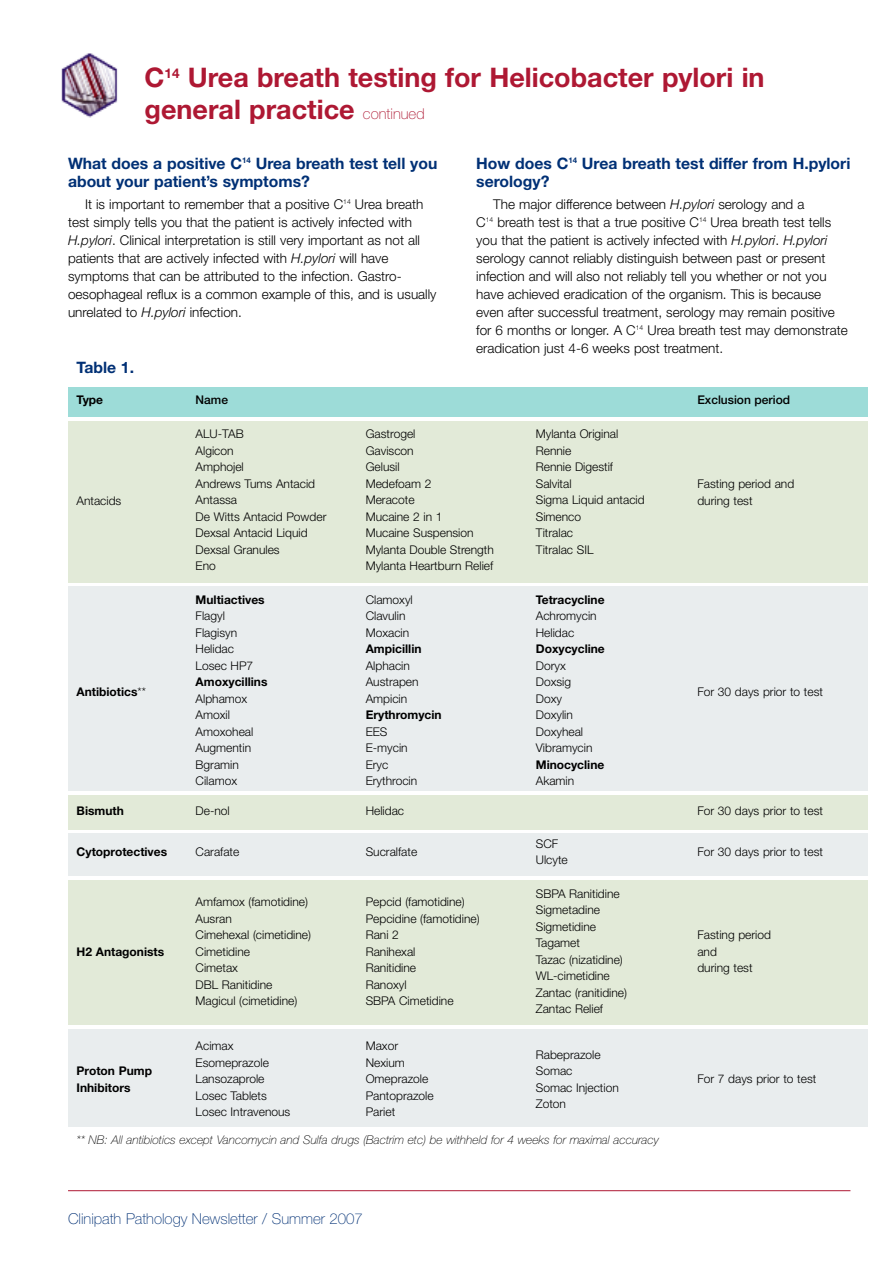
<style>
.page{position:relative;width:893px;height:1263px;background:#fff}
.page>*{position:absolute;margin:0;border:0;box-sizing:border-box;transform-origin:0 0}
.t1{font:700 27px/31.5px "Helvetica Neue";color:#ae1833}
.t2{font:700 15.75px/18px "Helvetica Neue";color:#003075}
.t3{font:100 15px "Helvetica Neue";color:#003075}
.t4{font:300 13.5px/18px "Helvetica Neue";color:#000}
.t5{font:300 12px/16.5px "Helvetica Neue";color:#000}
.t6{font:700 12px/16.5px "Helvetica Neue";color:#000}
.t7{font:italic 100 12px "Helvetica Neue";color:#000}
.t8{font:500 12px "Helvetica Neue";color:#000}
.s1{font-weight:100;font-size:15px}
.s2{font-style:italic}
.s3{font-weight:300}
</style>
<div class="page">
<hr style="left:68px;top:1190px;width:782px;height:1px;background:#ae1833">
<img style="left:61px;top:53px;width:57px;height:65px">
<div style="left:68px;top:387px;width:799px;height:30px;background:#9ddcd8"></div>
<div style="left:68px;top:421px;width:799px;height:162px;background:#e2ead8"></div>
<div style="left:68px;top:587px;width:799px;height:204px;background:#e9edee"></div>
<div style="left:68px;top:795px;width:799px;height:34px;background:#e2ead8"></div>
<div style="left:68px;top:880px;width:799px;height:145px;background:#e2ead8"></div>
<div style="left:68px;top:833px;width:799px;height:43px;background:#e9edee"></div>
<div style="left:68px;top:1029px;width:799px;height:98px;background:#e9edee"></div>
<h1 class="t1" style="left:145px;top:64px;width:622px">C<sup>14</sup> Urea breath testing for Helicobacter pylori in general practice <span class="s1">continued</span></h1>
<h2 class="t2" style="left:68px;top:155px;width:371px">What does a positive C<sup>14</sup> Urea breath test tell you about your patient’s symptoms?</h2>
<p class="t4" style="left:68px;top:197px;width:370px;text-indent:17px">It is important to remember that a positive C<sup>14</sup> Urea breath test simply tells you that the patient is actively infected with <span class="s2">H.pylori</span>. Clinical interpretation is still very important as not all patients that are actively infected with <span class="s2">H.pylori</span> will have symptoms that can be attributed to the infection. Gastro&shy;oesophageal reflux is a common example of this, and is usually unrelated to <span class="s2">H.pylori</span> infection.</p>
<h2 class="t2" style="left:476px;top:155px;width:376px">How does C<sup>14</sup> Urea breath test differ from H.pylori serology?</h2>
<p class="t4" style="left:476px;top:197px;width:373px;text-indent:17px">The major difference between <span class="s2">H.pylori</span> serology and a<br>C<sup>14</sup> breath test is that a true positive C<sup>14</sup> Urea breath test tells you that the patient is actively infected with <span class="s2">H.pylori</span>. <span class="s2">H.pylori </span>serology cannot reliably distinguish between past or present infection and will also not reliably tell you whether or not you have achieved eradication of the organism. This is because even after successful treatment, serology may remain positive for 6 months or longer. A C<sup>14</sup> Urea breath test may demonstrate eradication just 4-6 weeks post treatment.</p>
<h2 class="t2" style="left:77px;top:359px;width:59px">Table 1.</h2>
<p class="t6" style="left:77px;top:393px;width:28px">Type</p>
<p class="t8" style="left:196px;top:395px;width:34px">Name</p>
<p class="t5" style="left:196px;top:427px;width:132px">ALU-TAB<br>Algicon<br>Amphojel<br>Andrews Tums Antacid<br>Antassa<br>De Witts Antacid Powder<br>Dexsal Antacid Liquid<br>Dexsal Granules<br>Eno</p>
<p class="t5" style="left:366px;top:427px;width:130px">Gastrogel<br>Gaviscon<br>Gelusil<br>Medefoam 2<br>Meracote<br>Mucaine 2 in 1<br>Mucaine Suspension<br>Mylanta Double Strength<br>Mylanta Heartburn Relief</p>
<p class="t5" style="left:536px;top:427px;width:110px">Mylanta Original<br>Rennie<br>Rennie Digestif<br>Salvital<br>Sigma Liquid antacid<br>Simenco<br>Titralac<br>Titralac SIL</p>
<p class="t8" style="left:697px;top:395px;width:94px">Exclusion period</p>
<p class="t5" style="left:697px;top:477px;width:98px">Fasting period and</p>
<p class="t5" style="left:77px;top:493px;width:46px">Antacids</p>
<p class="t5" style="left:697px;top:493px;width:57px">during test</p>
<p class="t5" style="left:366px;top:592px;width:49px">Clamoxyl<br>Clavulin<br>Moxacin</p>
<p class="t6" style="left:366px;top:642px;width:57px">Ampicillin</p>
<p class="t5" style="left:366px;top:658px;width:54px">Alphacin<br>Austrapen<br>Ampicin</p>
<p class="t6" style="left:366px;top:708px;width:77px">Erythromycin</p>
<p class="t5" style="left:366px;top:724px;width:53px">EES<br>E-mycin<br>Eryc<br>Erythrocin</p>
<p class="t6" style="left:196px;top:592px;width:71px">Multiactives</p>
<p class="t5" style="left:196px;top:609px;width:59px">Flagyl<br>Flagisyn<br>Helidac<br>Losec HP7</p>
<p class="t6" style="left:196px;top:675px;width:73px">Amoxycillins</p>
<p class="t5" style="left:196px;top:691px;width:59px">Alphamox<br>Amoxil<br>Amoxoheal<br>Augmentin<br>Bgramin<br>Cilamox</p>
<p class="t6" style="left:536px;top:592px;width:70px">Tetracycline</p>
<p class="t5" style="left:536px;top:609px;width:62px">Achromycin<br>Helidac</p>
<p class="t6" style="left:536px;top:642px;width:71px">Doxycycline</p>
<p class="t5" style="left:536px;top:658px;width:58px">Doryx<br>Doxsig<br>Doxy<br>Doxylin<br>Doxyheal<br>Vibramycin</p>
<p class="t6" style="left:536px;top:757px;width:70px">Minocycline</p>
<p class="t5" style="left:536px;top:774px;width:40px">Akamin</p>
<p class="t6" style="left:77px;top:685px;width:71px">Antibiotics<span class="s3">**</span></p>
<p class="t5" style="left:697px;top:685px;width:127px">For 30 days prior to test</p>
<p class="t6" style="left:77px;top:804px;width:49px">Bismuth</p>
<p class="t5" style="left:196px;top:804px;width:36px">De-nol</p>
<p class="t5" style="left:366px;top:804px;width:40px">Helidac</p>
<p class="t5" style="left:697px;top:804px;width:127px">For 30 days prior to test</p>
<p class="t5" style="left:196px;top:844px;width:45px">Carafate</p>
<p class="t5" style="left:366px;top:844px;width:53px">Sucralfate</p>
<p class="t5" style="left:536px;top:836px;width:33px">SCF<br>Ulcyte</p>
<p class="t6" style="left:77px;top:844px;width:92px">Cytoprotectives</p>
<p class="t5" style="left:697px;top:844px;width:127px">For 30 days prior to test</p>
<p class="t6" style="left:77px;top:944px;width:89px">H2 Antagonists</p>
<p class="t6" style="left:77px;top:1063px;width:77px">Proton Pump<br>Inhibitors</p>
<p class="t5" style="left:196px;top:895px;width:117px">Amfamox (famotidine)<br>Ausran<br>Cimehexal (cimetidine)<br>Cimetidine<br>Cimetax<br>DBL Ranitidine<br>Magicul (cimetidine)</p>
<p class="t5" style="left:366px;top:895px;width:115px">Pepcid (famotidine)<br>Pepcidine (famotidine)<br>Rani 2<br>Ranihexal<br>Ranitidine<br>Ranoxyl<br>SBPA Cimetidine</p>
<p class="t5" style="left:536px;top:886px;width:93px">SBPA Ranitidine<br>Sigmetadine<br>Sigmetidine<br>Tagamet<br>Tazac (nizatidine)<br>WL-cimetidine<br>Zantac (ranitidine)<br>Zantac Relief</p>
<p class="t5" style="left:196px;top:1039px;width:96px">Acimax<br>Esomeprazole<br>Lansozaprole<br>Losec Tablets<br>Losec Intravenous</p>
<p class="t5" style="left:366px;top:1039px;width:70px">Maxor<br>Nexium<br>Omeprazole<br>Pantoprazole<br>Pariet</p>
<p class="t5" style="left:536px;top:1047px;width:84px">Rabeprazole<br>Somac<br>Somac Injection<br>Zoton</p>
<p class="t7" style="left:77px;top:1135px;width:584px">** NB: All antibiotics except Vancomycin and Sulfa drugs (Bactrim etc) be withheld for 4 weeks for maximal accuracy</p>
<p class="t3" style="left:68px;top:1214px;width:296px">Clinipath Pathology Newsletter / Summer 2007</p>
<p class="t5" style="left:697px;top:928px;width:75px">Fasting period and<br>during test</p>
<p class="t5" style="left:697px;top:1072px;width:120px">For 7 days prior to test</p>
</div>
